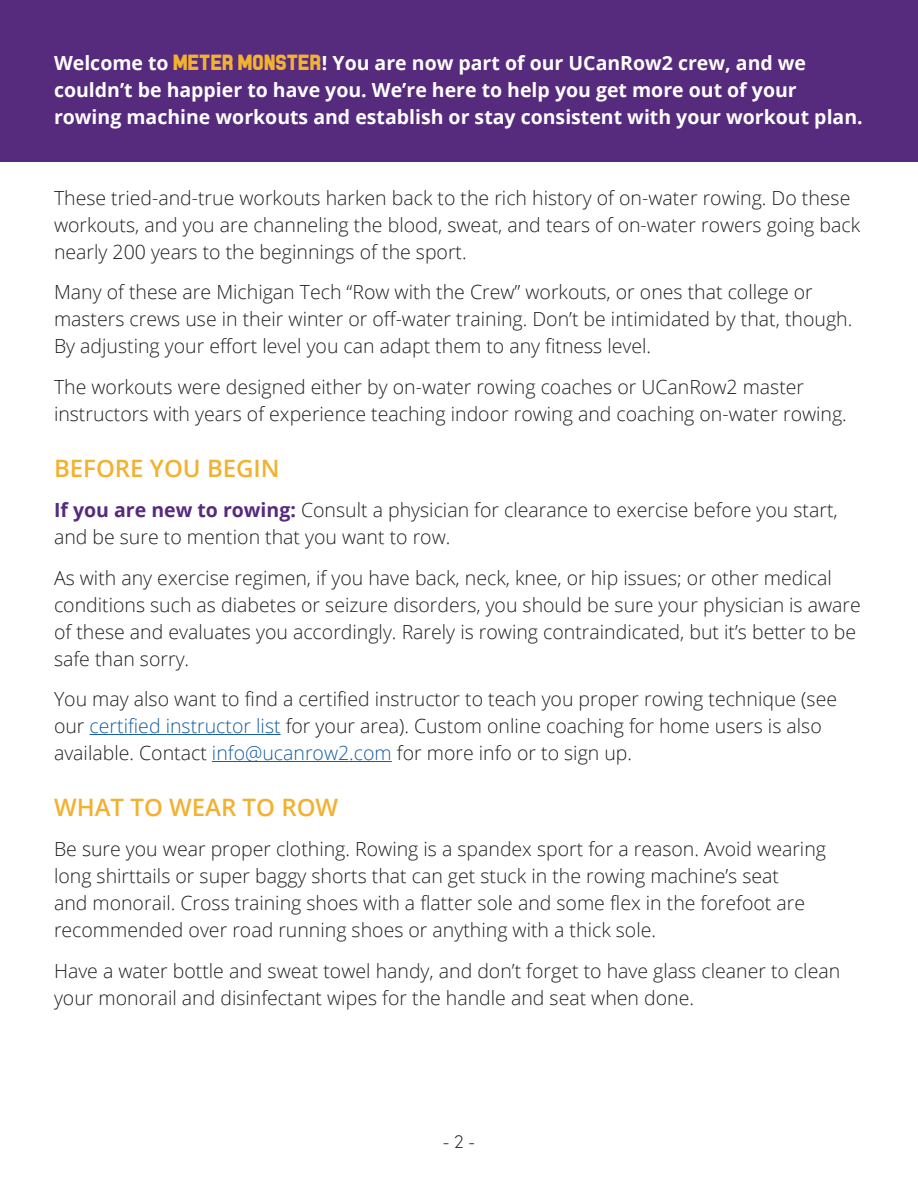
<style>
.page{position:relative;width:918px;height:1188px;background:#fff}
.page>*{position:absolute;margin:0;border:0;box-sizing:border-box;transform-origin:0 0}
.H2_-_Subhead{font:600 24px "Open Sans";color:#f3b130}
.Body_copy{font:300 19.5px/27px "Open Sans";color:#231f20}
.Body_copy-2{font:700 19.5px/27px "Open Sans";color:#fff}
.t1{font:300 18px "Europa";color:#231f20}
.s1{font-family:"Piston Pressure";font-weight:400;font-size:22.5px;color:#f3b130}
.s2{font-weight:700;color:#562a7d}
.s3{color:#175d9e}
</style>
<div class="page">
<div style="left:0;top:0;width:918px;height:162px;background:#562a7d"></div>
<hr style="left:90px;top:734px;width:191px;height:1px;background:#175d9e">
<hr style="left:212px;top:761px;width:180px;height:1px;background:#175d9e">
<p class="Body_copy-2" style="left:54px;top:49px;width:810px">Welcome to <span class="s1">METER MONSTER</span>! You are now part of our UCanRow2 crew, and we couldn’t be happier to have you. We’re here to help you get more out of your rowing machine workouts and establish or stay consistent with your workout plan.</p>
<p class="Body_copy" style="left:54px;top:184px;width:808px">These tried-and-true workouts harken back to the rich history of on-water rowing. Do these workouts, and you are channeling the blood, sweat, and tears of on-water rowers going back nearly 200 years to the beginnings of the sport.</p>
<p class="Body_copy" style="left:54px;top:278px;width:800px">Many of these are Michigan Tech “Row with the Crew” workouts, or ones that college or masters crews use in their winter or off-water training. Don’t be intimidated by that, though.<br>By adjusting your effort level you can adapt them to any fitness level.</p>
<p class="Body_copy" style="left:54px;top:373px;width:794px">The workouts were designed either by on-water rowing coaches or UCanRow2 master instructors with years of experience teaching indoor rowing and coaching on-water rowing.</p>
<p class="H2_-_Subhead" style="left:54px;top:451px;width:227px">BEFORE YOU BEGIN</p>
<p class="Body_copy" style="left:54px;top:496px;width:785px"><span class="s2">If you are new to rowing:</span> Consult a physician for clearance to exercise before you start, and be sure to mention that you want to row.</p>
<p class="Body_copy" style="left:54px;top:563px;width:808px">As with any exercise regimen, if you have back, neck, knee, or hip issues; or other medical conditions such as diabetes or seizure disorders, you should be sure your physician is aware of these and evaluates you accordingly. Rarely is rowing contraindicated, but it’s better to be safe than sorry.</p>
<p class="Body_copy" style="left:54px;top:685px;width:785px">You may also want to find a certified instructor to teach you proper rowing technique (see our <span class="s3">certified instructor list</span> for your area). Custom online coaching for home users is also available. Contact <span class="s3">info@ucanrow2.com</span> for more info or to sign up.</p>
<p class="H2_-_Subhead" style="left:54px;top:791px;width:286px">WHAT TO WEAR TO ROW</p>
<p class="Body_copy" style="left:54px;top:835px;width:774px">Be sure you wear proper clothing. Rowing is a spandex sport for a reason. Avoid wearing long shirttails or super baggy shorts that can get stuck in the rowing machine’s seat<br>and monorail. Cross training shoes with a flatter sole and some flex in the forefoot are recommended over road running shoes or anything with a thick sole.</p>
<p class="Body_copy" style="left:54px;top:957px;width:788px">Have a water bottle and sweat towel handy, and don’t forget to have glass cleaner to clean your monorail and disinfectant wipes for the handle and seat when done.</p>
<p class="t1" style="left:443px;top:1131px;width:33px">- 2 -</p>
</div>
